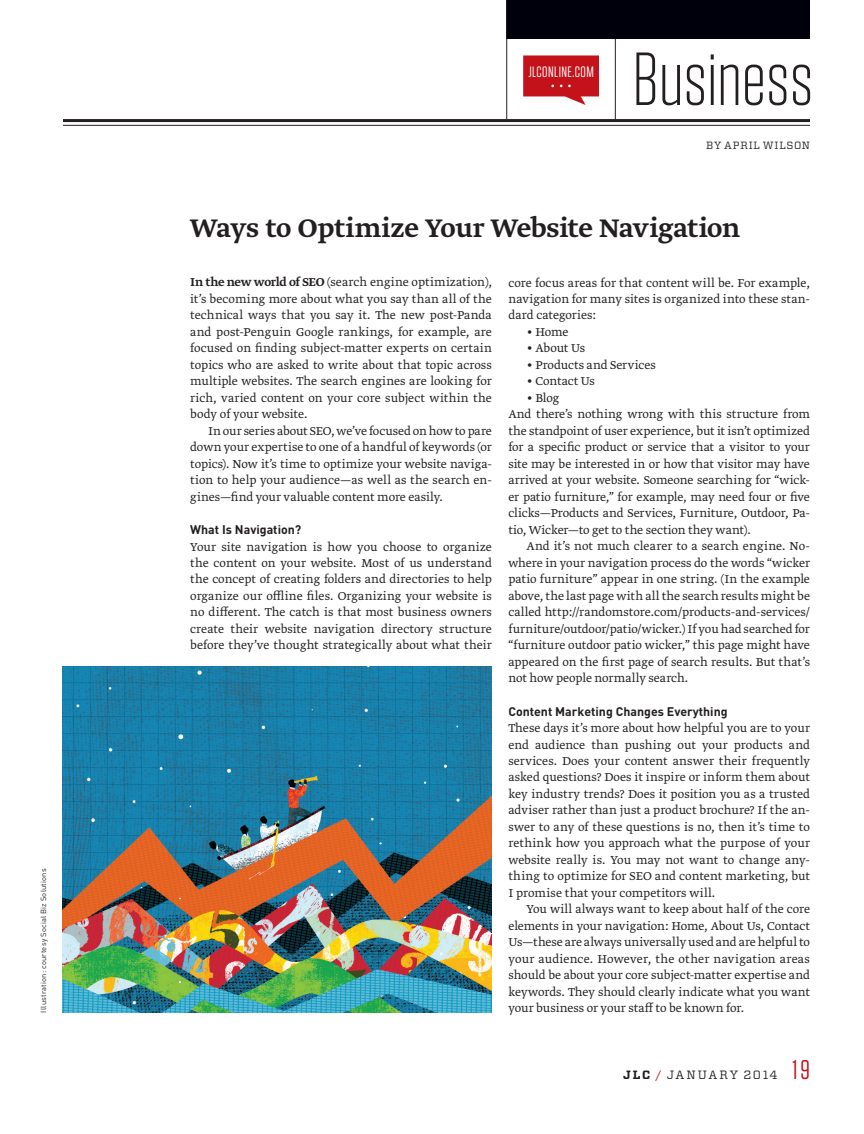
<style>
.page{position:relative;width:864px;height:1134px;background:#fff}
.page>*{position:absolute;margin:0;border:0;box-sizing:border-box;transform-origin:0 0}
.t1{font:300 75px "Tungsten";color:#231f20}
.t2{font:500 30px "Greta Text Std";letter-spacing:-.01em;color:#231f20}
.t3{font:27px "Tungsten";color:#c4121a}
.t4{font:15px "Tungsten";letter-spacing:.03em;color:#fff}
.t5{font:300 13.5px/16.5px "Greta Text Std";color:#231f20;text-align:justify}
.t6{font:700 12.3px "DINOT";color:#231f20}
.t7{font:12px "Vitesse";letter-spacing:.125em;color:#231f20}
.t8{font:10.5px "Vitesse";letter-spacing:.07em;color:#231f20}
.t9{font:7.5px "DINOT";letter-spacing:.025em;color:#231f20}
.s1{font-weight:500}
.s2{font-weight:700}
.s3{color:#c4121a}
</style>
<div class="page">
<hr style="left:63px;top:119px;width:747px;height:3px;background:#231f20">
<hr style="left:63px;top:125px;width:747px;height:1px;background:#231f20">
<div style="left:507px;top:0;width:303px;height:39px;background:#00000d"></div>
<hr style="left:615px;top:38px;width:1px;height:81px;background:#231f20">
<hr style="left:506px;top:0;width:1px;height:119px;background:#231f20">
<svg style="left:523px;top:55px;width:76px;height:50px;background:#cd3940"></svg>
<img style="left:63px;top:666px;width:429px;height:346px">
<p class="t9" style="left:38px;top:1012px;width:146px;rotate:-90deg">Illustration: courtesy Social Biz Solutions</p>
<p class="t4" style="left:528px;top:64px;width:67px">JLCONLINE.COM</p>
<h1 class="t1" style="left:632px;top:41px;width:182px">Business</h1>
<p class="t8" style="left:706px;top:138px;width:105px">BY APRIL WILSON</p>
<p class="t2" style="left:190px;top:210px;width:551px">Ways to Optimize Your Website Navigation</p>
<p class="t5" style="left:190px;top:275px;width:303px"><span class="s1">In the new world of SEO</span> (search engine optimization),</p>
<p class="t5" style="left:190px;top:291px;width:303px">it’s becoming more about what you say than all of the</p>
<p class="t5" style="left:190px;top:308px;width:303px">technical ways that you say it. The new post-Panda</p>
<p class="t5" style="left:190px;top:324px;width:303px">and post-Penguin Google rankings, for example, are</p>
<p class="t5" style="left:190px;top:341px;width:303px">focused on finding subject-matter experts on certain</p>
<p class="t5" style="left:190px;top:357px;width:303px">topics who are asked to write about that topic across</p>
<p class="t5" style="left:190px;top:374px;width:303px">multiple websites. The search engines are looking for</p>
<p class="t5" style="left:190px;top:390px;width:303px">rich, varied content on your core subject within the</p>
<p class="t5" style="left:190px;top:407px;width:119px">body of your website.</p>
<p class="t5" style="left:208px;top:423px;width:285px">In our series about SEO, we’ve focused on how to pare</p>
<p class="t5" style="left:190px;top:440px;width:303px">down your expertise to one of a handful of keywords (or</p>
<p class="t5" style="left:190px;top:456px;width:303px">topics). Now it’s time to optimize your website naviga-</p>
<p class="t5" style="left:190px;top:473px;width:303px">tion to help your audience—as well as the search en-</p>
<p class="t5" style="left:190px;top:489px;width:254px">gines—find your valuable content more easily.</p>
<p class="t6" style="left:190px;top:521px;width:113px">What Is Navigation?</p>
<p class="t5" style="left:190px;top:539px;width:303px">Your site navigation is how you choose to organize the content on your website. Most of us understand the concept of creating folders and directories to help organize our offline files. Organizing your website is no different. The catch is that most business owners create their website navigation directory structure before they’ve thought strategically about what their</p>
<p class="t5" style="left:508px;top:275px;width:303px">core focus areas for that content will be. For example, navigation for many sites is organized into these stan&shy;dard categories:</p>
<p class="t5" style="left:526px;top:324px;width:44px">• Home</p>
<p class="t5" style="left:526px;top:341px;width:60px">• About Us</p>
<p class="t5" style="left:526px;top:357px;width:131px">• Products and Services</p>
<p class="t5" style="left:526px;top:374px;width:70px">• Contact Us</p>
<p class="t5" style="left:526px;top:390px;width:35px">• Blog</p>
<p class="t5" style="left:508px;top:407px;width:303px">And there’s nothing wrong with this structure from</p>
<p class="t5" style="left:508px;top:423px;width:303px">the standpoint of user experience, but it isn’t optimized</p>
<p class="t5" style="left:508px;top:440px;width:303px">for a specific product or service that a visitor to your</p>
<p class="t5" style="left:508px;top:456px;width:303px">site may be interested in or how that visitor may have</p>
<p class="t5" style="left:508px;top:473px;width:303px">arrived at your website. Someone searching for “wick-</p>
<p class="t5" style="left:508px;top:489px;width:303px">er patio furniture,” for example, may need four or five</p>
<p class="t5" style="left:508px;top:506px;width:303px">clicks—Products and Services, Furniture, Outdoor, Pa-</p>
<p class="t5" style="left:508px;top:522px;width:244px">tio, Wicker—to get to the section they want).</p>
<p class="t5" style="left:526px;top:539px;width:285px">And it’s not much clearer to a search engine. No-</p>
<p class="t5" style="left:508px;top:555px;width:303px">where in your navigation process do the words “wicker</p>
<p class="t5" style="left:508px;top:572px;width:303px">patio furniture” appear in one string. (In the example</p>
<p class="t5" style="left:508px;top:588px;width:303px">above, the last page with all the search results might be</p>
<p class="t5" style="left:508px;top:605px;width:303px">called http://randomstore.com/products-and-services/</p>
<p class="t5" style="left:508px;top:621px;width:303px">furniture/outdoor/patio/wicker.) If you had searched for</p>
<p class="t5" style="left:508px;top:638px;width:303px">“furniture outdoor patio wicker,” this page might have</p>
<p class="t5" style="left:508px;top:654px;width:303px">appeared on the first page of search results. But that’s</p>
<p class="t5" style="left:508px;top:671px;width:181px">not how people normally search.</p>
<p class="t6" style="left:508px;top:703px;width:221px">Content Marketing Changes Everything</p>
<p class="t5" style="left:508px;top:720px;width:303px">These days it’s more about how helpful you are to your</p>
<p class="t5" style="left:508px;top:737px;width:303px">end audience than pushing out your products and</p>
<p class="t5" style="left:508px;top:753px;width:303px">services. Does your content answer their frequently</p>
<p class="t5" style="left:508px;top:770px;width:303px">asked questions? Does it inspire or inform them about</p>
<p class="t5" style="left:508px;top:786px;width:303px">key industry trends? Does it position you as a trusted</p>
<p class="t5" style="left:508px;top:803px;width:303px">adviser rather than just a product brochure? If the an-</p>
<p class="t5" style="left:508px;top:819px;width:303px">swer to any of these questions is no, then it’s time to</p>
<p class="t5" style="left:508px;top:836px;width:303px">rethink how you approach what the purpose of your</p>
<p class="t5" style="left:508px;top:852px;width:303px">website really is. You may not want to change any-</p>
<p class="t5" style="left:508px;top:869px;width:303px">thing to optimize for SEO and content marketing, but</p>
<p class="t5" style="left:508px;top:885px;width:208px">I promise that your competitors will.</p>
<p class="t5" style="left:526px;top:902px;width:285px">You will always want to keep about half of the core</p>
<p class="t5" style="left:508px;top:918px;width:303px">elements in your navigation: Home, About Us, Contact</p>
<p class="t5" style="left:508px;top:935px;width:303px">Us—these are always universally used and are helpful to</p>
<p class="t5" style="left:508px;top:951px;width:303px">your audience. However, the other navigation areas</p>
<p class="t5" style="left:508px;top:968px;width:303px">should be about your core subject-matter expertise and</p>
<p class="t5" style="left:508px;top:984px;width:303px">keywords. They should clearly indicate what you want</p>
<p class="t5" style="left:508px;top:1001px;width:237px">your business or your staff to be known for.</p>
<p class="t7" style="left:623px;top:1066px;width:156px"><span class="s2">JLC</span> <span class="s3">/</span> JANUARY 2014</p>
<p class="t3" style="left:792px;top:1055px;width:19px">19</p>
</div>
